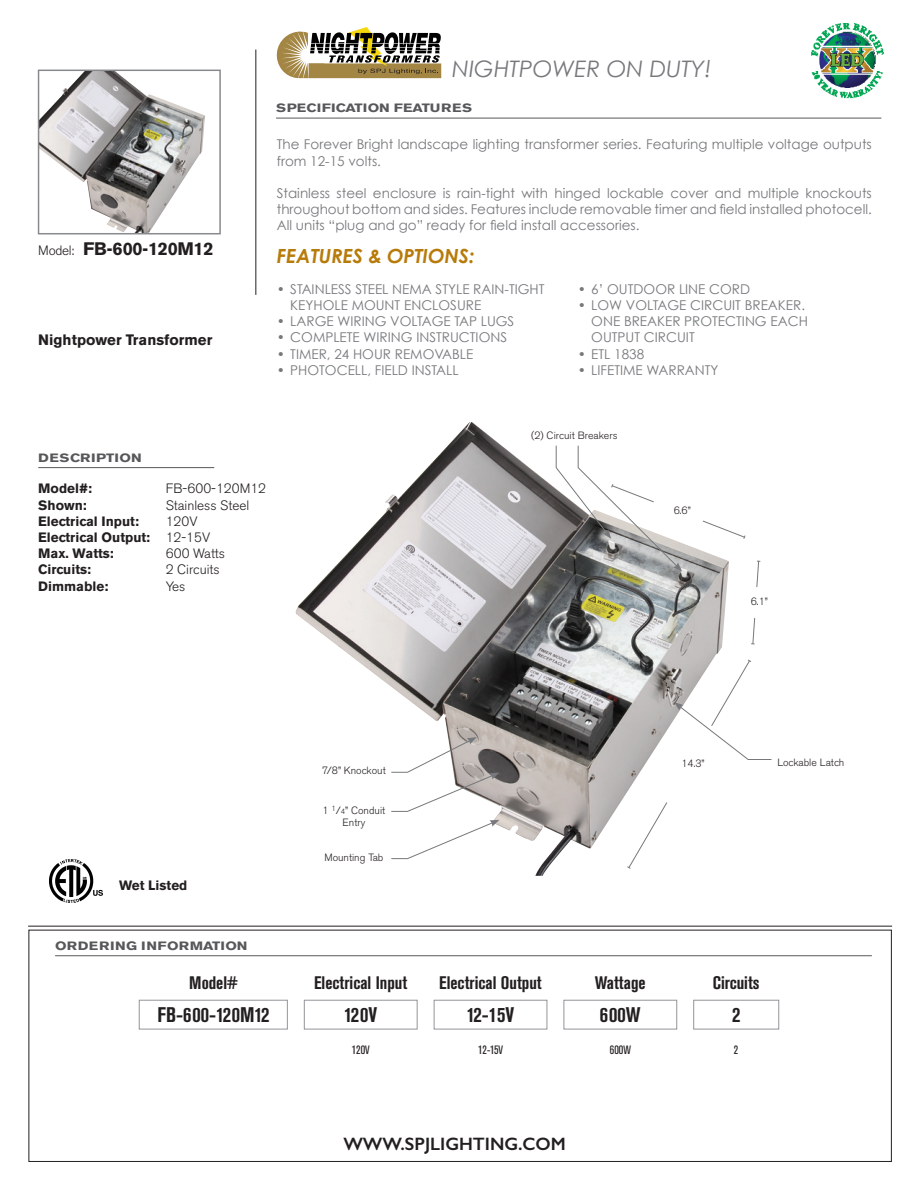
<style>
.page{position:relative;width:918px;height:1188px;background:#fff}
.page>*{position:absolute;margin:0;border:0;box-sizing:border-box;transform-origin:0 0}
.t1{font:italic 22.8px "Century Gothic";color:#76787b}
.t2{font:700 condensed 21px "Akzidenz Grotesk BE";color:#231f20}
.t3{font:italic 700 19.5px "Century Gothic";color:#b77b0a}
.t4{font:700 condensed 18px "Akzidenz Grotesk BE";color:#231f20}
.t5{font:600 18px "Gill Sans";color:#231f20}
.t6{font:700 18px "Akzidenz Grotesk BE";letter-spacing:-.02em;color:#231f20}
.t7{font:700 15px "Akzidenz Grotesk BE";color:#231f20}
.t8{font:13.5px/16.2px "Century Gothic";color:#76787b}
.t9{font:700 13.5px/16.2px "Akzidenz Grotesk BE";color:#231f20}
.t10{font:300 13.5px "Akzidenz Grotesk BE";color:#231f20}
.t11{font:700 12px "Akzidenz Grotesk BE";letter-spacing:.02em;color:#57585a;scale:1.22 1}
.t12{font:700 12px "Akzidenz Grotesk BE";color:#57585a;scale:1.22 1}
.t13{font:condensed 12px "Akzidenz Grotesk BE";color:#231f20}
.t14{font:300 10.5px/12.6px "Akzidenz Grotesk BE";color:#231f20;text-align:center}
.s1{font-weight:300;font-size:13.5px}
.s2{font-weight:300}
.s3{font-size:7.5px}
</style>
<div class="page">
<hr style="left:38px;top:467px;width:176px;height:1px;background:#57585a">
<hr style="left:276px;top:118px;width:605px;height:1px;background:#57585a">
<img style="left:811px;top:24px;width:73px;height:75px">
<hr style="left:255px;top:50px;width:1px;height:245px;background:#231f20">
<img style="left:50px;top:859px;width:53px;height:44px">
<hr style="left:28px;top:926px;width:864px;height:1px;background:#231f20">
<div style="left:29px;top:930px;width:863px;height:232px;border:1px solid #231f20"></div>
<hr style="left:55px;top:955px;width:817px;height:1px;background:#57585a">
<svg style="left:277px;top:27px;width:164px;height:52px"></svg>
<svg style="left:751px;top:618px;width:4px;height:27px"></svg>
<svg style="left:756px;top:560px;width:4px;height:27px"></svg>
<svg style="left:729px;top:530px;width:17px;height:9px"></svg>
<img style="left:296px;top:422px;width:433px;height:454px">
<div style="left:139px;top:1000px;width:149px;height:29px;border:1px solid #939598"></div>
<div style="left:304px;top:1000px;width:114px;height:29px;border:1px solid #939598"></div>
<div style="left:434px;top:1000px;width:113px;height:29px;border:1px solid #939598"></div>
<div style="left:564px;top:1000px;width:113px;height:29px;border:1px solid #939598"></div>
<div style="left:693px;top:1000px;width:86px;height:29px;border:1px solid #939598"></div>
<img style="left:41px;top:73px;width:164px;height:158px">
<div style="left:38px;top:70px;width:183px;height:164px;border:2px solid #888a8d"></div>
<svg style="left:391px;top:737px;width:108px;height:75px"></svg>
<svg style="left:391px;top:820px;width:108px;height:39px"></svg>
<svg style="left:674px;top:659px;width:98px;height:101px"></svg>
<svg style="left:555px;top:445px;width:127px;height:127px"></svg>
<h1 class="t1" style="left:452px;top:55px;width:261px">NIGHTPOWER ON DUTY!</h1>
<p class="t12" style="left:276px;top:101px;width:162px">SPECIFICATION FEATURES</p>
<h3 class="t6" style="left:38px;top:238px;width:177px"><span class="s1">Model:</span> FB-600-120M12</h3>
<p class="t7" style="left:38px;top:331px;width:176px">Nightpower Transformer</p>
<p class="t8" style="left:277px;top:136px;width:597px">The Forever Bright landscape lighting transformer series. Featuring multiple voltage outputs from 12-15 volts.</p>
<p class="t8" style="left:277px;top:185px;width:597px;text-align:justify">Stainless steel enclosure is rain-tight with hinged lockable cover and multiple knockouts throughout bottom and sides. Features include removable timer and field installed photocell.<br>All units “plug and go” ready for field install accessories.</p>
<h3 class="t3" style="left:277px;top:244px;width:199px">FEATURES &amp; OPTIONS:</h3>
<p class="t8" style="left:290px;top:281px;width:256px;text-indent:-14px">• STAINLESS STEEL NEMA STYLE RAIN-TIGHT<br>KEYHOLE MOUNT ENCLOSURE</p>
<p class="t8" style="left:277px;top:313px;width:239px">• LARGE WIRING VOLTAGE TAP LUGS</p>
<p class="t8" style="left:277px;top:329px;width:232px">• COMPLETE WIRING INSTRUCTIONS</p>
<p class="t8" style="left:277px;top:345px;width:198px">• TIMER, 24 HOUR REMOVABLE</p>
<p class="t8" style="left:277px;top:362px;width:183px">• PHOTOCELL, FIELD INSTALL</p>
<p class="t8" style="left:578px;top:281px;width:174px">• 6’ OUTDOOR LINE CORD</p>
<p class="t8" style="left:591px;top:297px;width:218px;text-indent:-14px">• LOW VOLTAGE CIRCUIT BREAKER.<br>ONE BREAKER PROTECTING EACH<br>OUTPUT CIRCUIT</p>
<p class="t8" style="left:578px;top:345px;width:68px">• ETL 1838</p>
<p class="t8" style="left:578px;top:362px;width:142px">• LIFETIME WARRANTY</p>
<p class="t11" style="left:38px;top:451px;width:86px">DESCRIPTION</p>
<p class="t9" style="left:38px;top:481px;width:55px">Model#:</p>
<p class="t10" style="left:166px;top:481px;width:102px">FB-600-120M12</p>
<p class="t9" style="left:38px;top:497px;width:50px">Shown:</p>
<p class="t10" style="left:166px;top:497px;width:85px">Stainless Steel</p>
<p class="t9" style="left:38px;top:513px;width:102px">Electrical Input:</p>
<p class="t9" style="left:38px;top:513px;width:173px;text-indent:127px"><span class="s2">120V<br></span>Electrical Output: <span class="s2">12-15V<br></span>Max. Watts:</p>
<p class="t10" style="left:166px;top:546px;width:61px">600 Watts</p>
<p class="t9" style="left:38px;top:562px;width:54px">Circuits:</p>
<p class="t10" style="left:166px;top:562px;width:55px">2 Circuits</p>
<p class="t9" style="left:38px;top:578px;width:72px">Dimmable:</p>
<p class="t10" style="left:166px;top:578px;width:21px">Yes</p>
<p class="t14" style="left:531px;top:429px;width:88px">(2) Circuit Breakers</p>
<p class="t14" style="left:674px;top:505px;width:19px">6.6”</p>
<p class="t14" style="left:751px;top:596px;width:19px">6.1”</p>
<p class="t9" style="left:119px;top:877px;width:70px">Wet Listed</p>
<p class="t11" style="left:55px;top:939px;width:159px">ORDERING INFORMATION</p>
<h3 class="t4" style="left:189px;top:972px;width:50px">Model#</h3>
<p class="t14" style="left:322px;top:765px;width:65px">7/8” Knockout</p>
<p class="t14" style="left:323px;top:804px;width:64px">1 <sup>1</sup>/<span class="s3">4</span>” Conduit<br>Entry</p>
<p class="t14" style="left:324px;top:851px;width:61px">Mounting Tab</p>
<h3 class="t4" style="left:314px;top:972px;width:95px">Electrical Input</h3>
<h3 class="t4" style="left:439px;top:972px;width:104px">Electrical Output</h3>
<p class="t14" style="left:681px;top:757px;width:25px">14.3”</p>
<p class="t14" style="left:777px;top:756px;width:68px">Lockable Latch</p>
<h3 class="t4" style="left:595px;top:972px;width:52px">Wattage</h3>
<h3 class="t4" style="left:713px;top:972px;width:48px">Circuits</h3>
<h2 class="t2" style="left:157px;top:1003px;width:114px">FB-600-120M12</h2>
<h2 class="t2" style="left:344px;top:1003px;width:34px">120V</h2>
<h2 class="t2" style="left:467px;top:1003px;width:49px">12-15V</h2>
<h2 class="t2" style="left:600px;top:1003px;width:42px">600W</h2>
<p class="t13" style="left:352px;top:1044px;width:19px">120V</p>
<p class="t13" style="left:478px;top:1044px;width:27px">12-15V</p>
<p class="t13" style="left:610px;top:1044px;width:23px">600W</p>
<h3 class="t5" style="left:343px;top:1133px;width:224px">WWW.SPJLIGHTING.COM</h3>
<h2 class="t2" style="left:732px;top:1003px;width:10px">2</h2>
<p class="t13" style="left:734px;top:1044px;width:6px">2</p>
</div>
